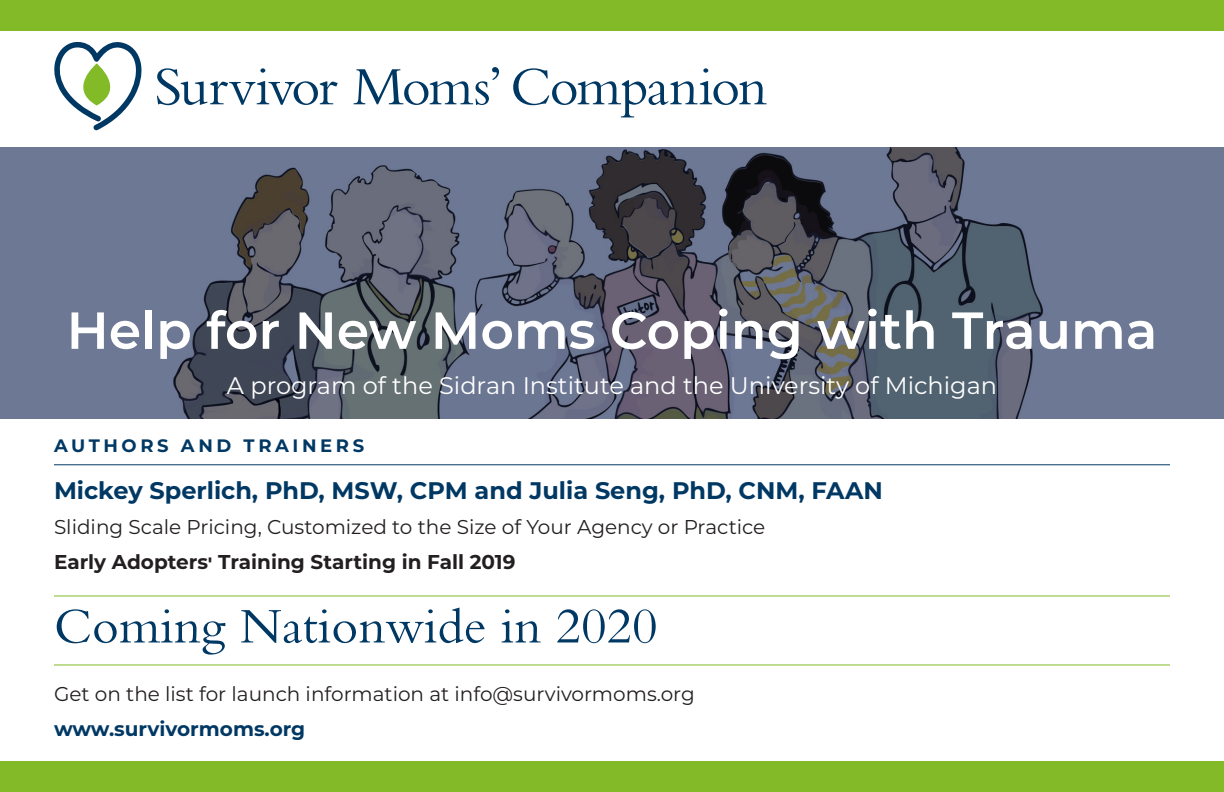
<style>
.page{position:relative;width:1224px;height:792px;background:#fff}
.page>*{position:absolute;margin:0;border:0;box-sizing:border-box;transform-origin:0 0}
.t1{font:600 52px "Montserrat";color:#fff}
.promo_line{font:52px "Bembo";color:#003864}
.Main_Text{font:24px "Montserrat";color:#fff}
.t2{font:700 24px "Montserrat";color:#003864}
.Main_Text-2{font:20px "Montserrat";color:#231f20}
.Main_Text_Bold{font:700 20px "Montserrat";color:#231f20}
.Main_Text_Bold-2{font:700 20px "Montserrat";color:#003864}
.t3{font:700 18px "Montserrat";letter-spacing:.2em;color:#003864}
</style>
<div class="page">
<img style="left:0;top:147px;width:1224px;height:272px">
<svg style="left:54px;top:42px;width:88px;height:88px"></svg>
<svg style="left:157px;top:68px;width:181px;height:37px"></svg>
<svg style="left:354px;top:67px;width:145px;height:38px"></svg>
<svg style="left:513px;top:68px;width:254px;height:49px"></svg>
<div style="left:0;top:0;width:1224px;height:30px;background:#82bb27"></div>
<div style="left:0;top:762px;width:1224px;height:30px;background:#82bb27"></div>
<hr style="left:54px;top:464px;width:1116px;height:1px;background:#003864">
<hr style="left:54px;top:595px;width:1116px;height:1px;background:#82bb27">
<hr style="left:54px;top:664px;width:1116px;height:1px;background:#82bb27">
<p class="t1" style="left:67px;top:294px;width:1092px">Help for New Moms Coping with Trauma</p>
<p class="Main_Text" style="left:227px;top:369px;width:772px">A program of the Sidran Institute and the University of Michigan</p>
<p class="t3" style="left:54px;top:433px;width:312px">AUTHORS AND TRAINERS</p>
<p class="t2" style="left:54px;top:473px;width:830px">Mickey Sperlich, PhD, MSW, CPM and Julia Seng, PhD, CNM, FAAN</p>
<p class="Main_Text-2" style="left:54px;top:513px;width:713px">Sliding Scale Pricing, Customized to the Size of Your Agency or Practice</p>
<p class="Main_Text_Bold" style="left:54px;top:548px;width:463px">Early Adopters' Training Starting in Fall 2019</p>
<p class="promo_line" style="left:54px;top:596px;width:605px">Coming Nationwide in 2020</p>
<p class="Main_Text-2" style="left:54px;top:681px;width:642px">Get on the list for launch information at info@survivormoms.org</p>
<p class="Main_Text_Bold-2" style="left:54px;top:715px;width:253px">www.survivormoms.org</p>
</div>
